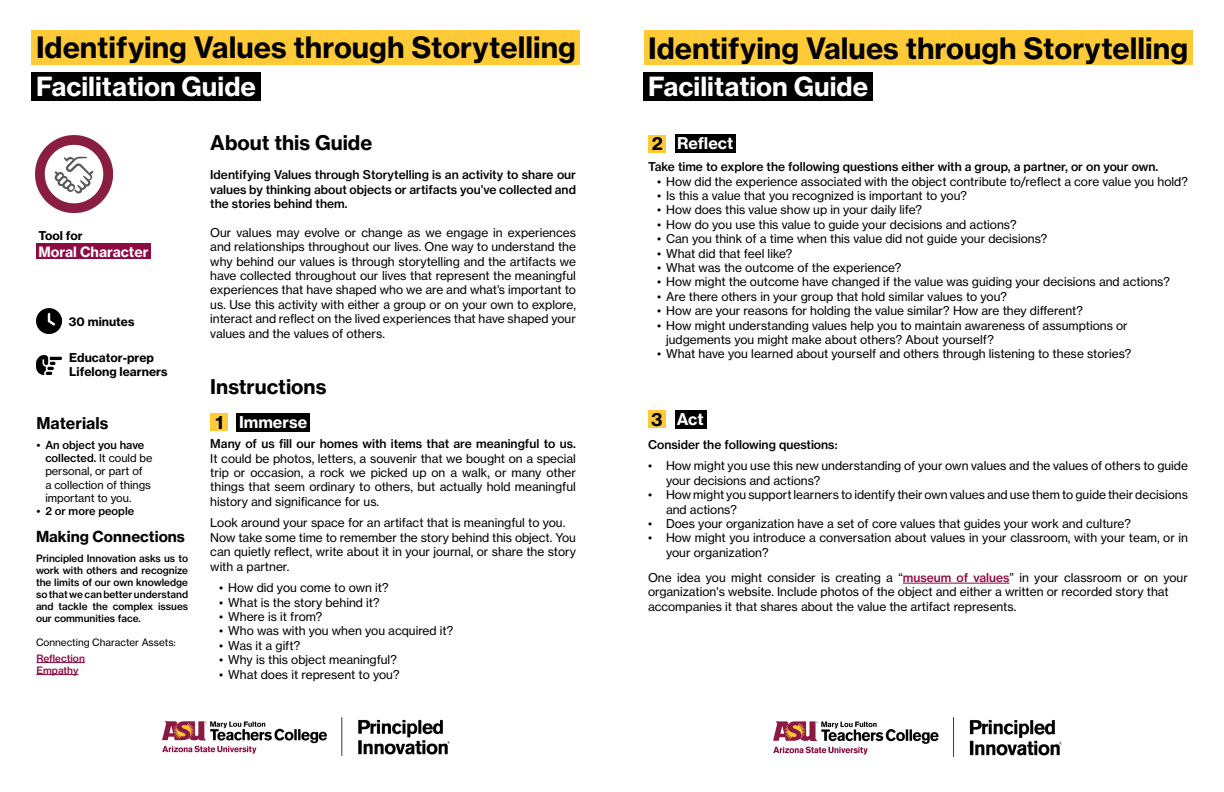
<style>
.page{position:relative;width:1224px;height:792px;background:#fff}
.page>*{position:absolute;margin:0;border:0;box-sizing:border-box;transform-origin:0 0}
.t1{font:29px "N Haas Grotesk TX Pro 75 Bd";color:#000}
.t2{font:26px "N Haas Grotesk TX Pro 75 Bd";color:#fff}
.t3{font:20px "N Haas Grotesk TX Pro 75 Bd";color:#000}
.t4{font:18px "N Haas Grotesk TX Pro 75 Bd";color:#000}
.t5{font:16px "N Haas Grotesk TX Pro 75 Bd";color:#fff}
.t6{font:16px "N Haas Grotesk TX Pro 75 Bd";color:#000}
.t7{font:15px "N Haas Grotesk TX Pro 75 Bd";color:#000}
.t8{font:14px "N Haas Grotesk TX Pro 75 Bd";color:#fff}
.t9{font:12px/14.4px "N Haas Grotesk TX Pro 55 Rg";color:#000}
.t10{font:12px/14.4px "N Haas Grotesk TX Pro 65 Md";color:#000;text-align:justify}
.t11{font:12px/14.4px "N Haas Grotesk TX Pro 75 Bd";color:#000}
.t12{font:11px/13.2px "N Haas Grotesk TX Pro 55 Rg";color:#000}
.t13{font:11px/13.2px "N Haas Grotesk TX Pro 65 Md";color:#000}
.t14{font:10px/12px "N Haas Grotesk TX Pro 65 Md";color:#000;text-align:justify}
.t15{font:10px "N Haas Grotesk TX Pro 55 Rg";color:#000}
.t16{font:10px/12px "N Haas Grotesk TX Pro 65 Md";color:#8c0b42}
.s1{font-family:"N Haas Grotesk TX Pro 55 Rg"}
.s2{font-family:"N Haas Grotesk TX Pro 65 Md";color:#8c0b42}
</style>
<div class="page">
<div style="left:36px;top:244px;width:115px;height:15px;background:#8c0b42"></div>
<img style="left:36px;top:136px;width:77px;height:77px">
<div style="left:32px;top:72px;width:229px;height:28px;background:#000"></div>
<div style="left:644px;top:72px;width:229px;height:28px;background:#000"></div>
<div style="left:32px;top:30px;width:548px;height:35px;background:#ffca38"></div>
<div style="left:644px;top:30px;width:548px;height:35px;background:#ffca38"></div>
<hr style="left:36px;top:662px;width:49px;height:1px;background:#8c0b42">
<hr style="left:36px;top:674px;width:42px;height:1px;background:#8c0b42">
<img style="left:36px;top:308px;width:26px;height:26px">
<img style="left:36px;top:355px;width:26px;height:19px">
<img style="left:162px;top:717px;width:288px;height:39px">
<div style="left:237px;top:413px;width:73px;height:19px;background:#000"></div>
<div style="left:675px;top:135px;width:60px;height:18px;background:#000"></div>
<div style="left:210px;top:413px;width:18px;height:18px;background:#ffca38"></div>
<div style="left:648px;top:135px;width:18px;height:18px;background:#ffca38"></div>
<img style="left:773px;top:718px;width:288px;height:38px">
<div style="left:675px;top:410px;width:31px;height:19px;background:#000"></div>
<hr style="left:903px;top:583px;width:107px;height:1px;background:#8c0b42">
<div style="left:648px;top:410px;width:18px;height:18px;background:#ffca38"></div>
<h1 class="t1" style="left:36px;top:30px;width:541px">Identifying Values through Storytelling</h1>
<h1 class="t1" style="left:648px;top:30px;width:541px">Identifying Values through Storytelling</h1>
<h2 class="t2" style="left:36px;top:70px;width:222px">Facilitation Guide</h2>
<h2 class="t2" style="left:648px;top:70px;width:222px">Facilitation Guide</h2>
<p class="t11" style="left:39px;top:228px;width:46px">Tool for</p>
<p class="t8" style="left:39px;top:243px;width:111px">Moral Character</p>
<p class="t11" style="left:69px;top:314px;width:67px">30 minutes</p>
<p class="t11" style="left:69px;top:350px;width:100px">Educator-prep<br>Lifelong learners</p>
<h3 class="t6" style="left:36px;top:413px;width:73px">Materials</h3>
<p class="t13" style="left:45px;top:438px;width:109px;text-indent:-9px">• An object you have collected. <span class="s1">It could be</span></p>
<p class="t12" style="left:45px;top:465px;width:107px">personal, or part of a collection of things important to you.</p>
<p class="t13" style="left:36px;top:504px;width:99px">• 2 or more people</p>
<p class="t7" style="left:36px;top:527px;width:151px">Making Connections</p>
<p class="t14" style="left:36px;top:552px;width:154px">Principled Innovation asks us to work with others and recognize the limits of our own knowledge so that we can better understand and tackle the complex issues our communities face.</p>
<p class="t15" style="left:36px;top:636px;width:141px">Connecting Character Assets:</p>
<p class="t16" style="left:36px;top:652px;width:50px">Reflection<br>Empathy</p>
<h3 class="t3" style="left:210px;top:131px;width:163px">About this Guide</h3>
<p class="t10" style="left:210px;top:168px;width:367px">Identifying Values through Storytelling is an activity to share our values by thinking about objects or artifacts you’ve collected and the stories behind them.</p>
<p class="t9" style="left:210px;top:225px;width:367px;text-align:justify">Our values may evolve or change as we engage in experiences and relationships throughout our lives. One way to understand the why behind our values is through storytelling and the artifacts we have collected throughout our lives that represent the meaningful experiences that have shaped who we are and what’s important to us. Use this activity with either a group or on your own to explore, interact and reflect on the lived experiences that have shaped your values and the values of others.</p>
<h3 class="t3" style="left:210px;top:374px;width:118px">Instructions</h3>
<h3 class="t4" style="left:215px;top:411px;width:9px">1</h3>
<h3 class="t5" style="left:239px;top:412px;width:70px">Immerse</h3>
<p class="t10" style="left:210px;top:437px;width:367px">Many of us fill our homes with items that are meaningful to us.</p>
<p class="t9" style="left:210px;top:451px;width:367px;text-align:justify">It could be photos, letters, a souvenir that we bought on a special trip or occasion, a rock we picked up on a walk, or many other things that seem ordinary to others, but actually hold meaningful history and significance for us.</p>
<p class="t9" style="left:210px;top:516px;width:367px">Look around your space for an artifact that is meaningful to you.<br>Now take some time to remember the story behind this object. You can quietly reflect, write about it in your journal, or share the story with a partner.</p>
<p class="t9" style="left:219px;top:581px;width:171px">• How did you come to own it?</p>
<p class="t9" style="left:219px;top:595px;width:162px">• What is the story behind it?</p>
<p class="t9" style="left:219px;top:609px;width:105px">• Where is it from?</p>
<p class="t9" style="left:219px;top:624px;width:236px">• Who was with you when you acquired it?</p>
<p class="t9" style="left:219px;top:638px;width:82px">• Was it a gift?</p>
<p class="t9" style="left:219px;top:653px;width:179px">• Why is this object meaningful?</p>
<p class="t9" style="left:219px;top:667px;width:182px">• What does it represent to you?</p>
<h3 class="t4" style="left:652px;top:132px;width:12px">2</h3>
<h3 class="t5" style="left:677px;top:133px;width:58px">Reflect</h3>
<p class="t10" style="left:648px;top:160px;width:512px">Take time to explore the following questions either with a group, a partner, or on your own.</p>
<p class="t9" style="left:657px;top:174px;width:532px">• How did the experience associated with the object contribute to/reflect a core value you hold?</p>
<p class="t9" style="left:657px;top:188px;width:311px">• Is this a value that you recognized is important to you?</p>
<p class="t9" style="left:657px;top:203px;width:266px">• How does this value show up in your daily life?</p>
<p class="t9" style="left:657px;top:217px;width:361px">• How do you use this value to guide your decisions and actions?</p>
<p class="t9" style="left:657px;top:232px;width:392px">• Can you think of a time when this value did not guide your decisions?</p>
<p class="t9" style="left:657px;top:246px;width:137px">• What did that feel like?</p>
<p class="t9" style="left:657px;top:260px;width:246px">• What was the outcome of the experience?</p>
<p class="t9" style="left:657px;top:275px;width:514px">• How might the outcome have changed if the value was guiding your decisions and actions?</p>
<p class="t9" style="left:657px;top:289px;width:351px">• Are there others in your group that hold similar values to you?</p>
<p class="t9" style="left:657px;top:304px;width:427px">• How are your reasons for holding the value similar? How are they different?</p>
<p class="t9" style="left:666px;top:318px;width:463px;text-indent:-9px">• How might understanding values help you to maintain awareness of assumptions or judgements you might make about others? About yourself?</p>
<p class="t9" style="left:657px;top:347px;width:476px">• What have you learned about yourself and others through listening to these stories?</p>
<h3 class="t5" style="left:677px;top:409px;width:28px">Act</h3>
<p class="t10" style="left:648px;top:437px;width:191px">Consider the following questions:</p>
<p class="t9" style="left:666px;top:459px;width:524px;text-indent:-18px">• How might you use this new understanding of your own values and the values of others to guide your decisions and actions?</p>
<p class="t9" style="left:666px;top:488px;width:523px;text-indent:-18px">• How might you support learners to identify their own values and use them to guide their decisions and actions?</p>
<p class="t9" style="left:648px;top:516px;width:484px">• Does your organization have a set of core values that guides your work and culture?</p>
<p class="t9" style="left:666px;top:531px;width:523px;text-indent:-18px">• How might you introduce a conversation about values in your classroom, with your team, or in your organization?</p>
<p class="t9" style="left:648px;top:570px;width:541px">One idea you might consider is creating a “<span class="s2">museum of values</span>” in your classroom or on your organization's website. Include photos of the object and either a written or recorded story that accompanies it that shares about the value the artifact represents.</p>
<h3 class="t4" style="left:651px;top:408px;width:13px">3</h3>
</div>
